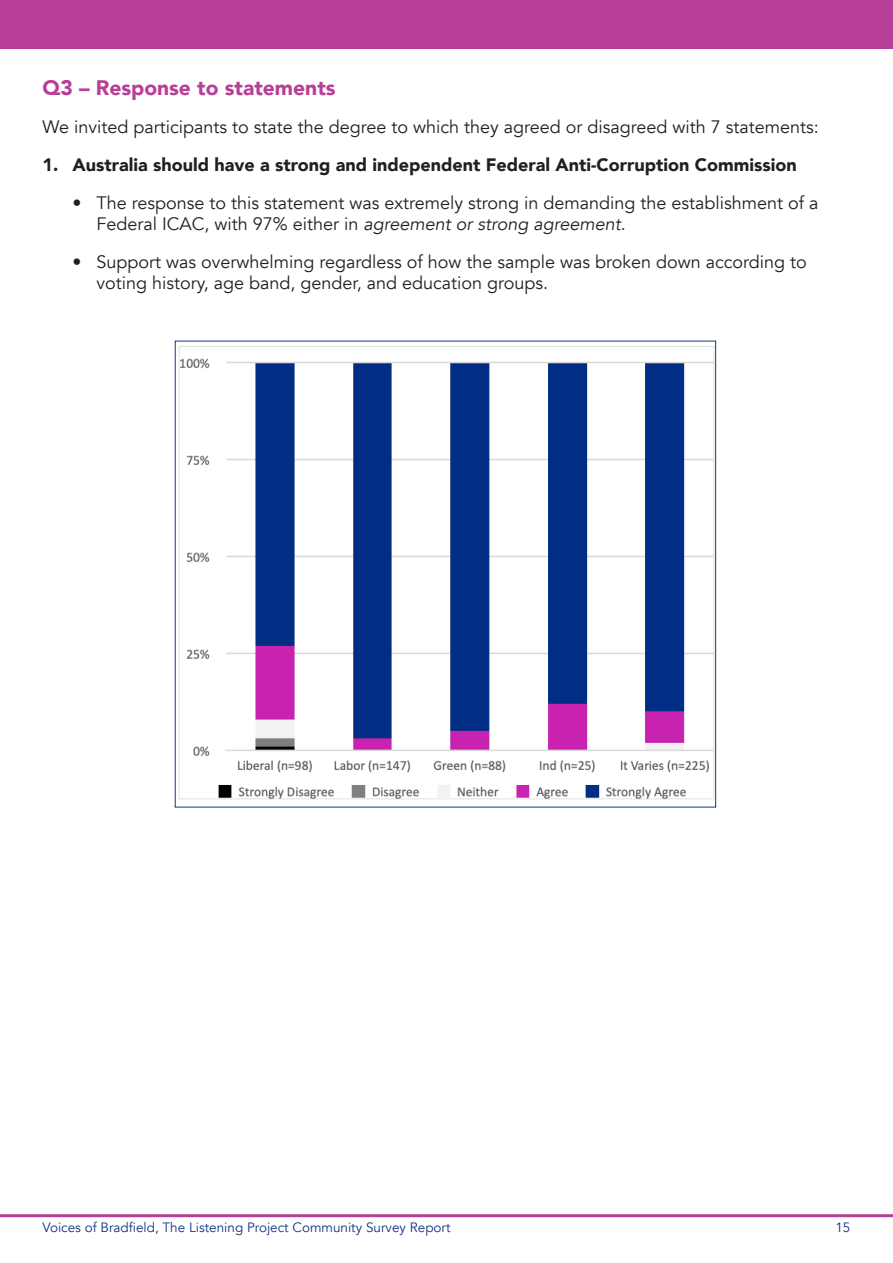
<style>
.page{position:relative;width:893px;height:1263px;background:#fff}
.page>*{position:absolute;margin:0;border:0;box-sizing:border-box;transform-origin:0 0}
.Sub_Title{font:900 21px "Avenir";color:#b83f97}
.Body_Text{font:18px/21px "Avenir";color:#231f20}
.Body_Text-2{font:900 18px "Avenir";color:#231f20}
.t1{font:13.5px "Avenir";color:#133583}
.s1{font-style:italic}
</style>
<div class="page">
<hr style="left:0;top:1214px;width:893px;height:3px;background:#b83f97">
<div style="left:0;top:0;width:893px;height:49px;background:#b83f97"></div>
<img style="left:179px;top:346px;width:535px;height:453px">
<p class="Sub_Title" style="left:43px;top:70px;width:295px">Q3 – Response to statements</p>
<p class="Body_Text" style="left:43px;top:117px;width:778px">We invited participants to state the degree to which they agreed or disagreed with 7 statements:</p>
<p class="Body_Text-2" style="left:43px;top:150px;width:756px">1. Australia should have a strong and independent Federal Anti-Corruption Commission</p>
<p class="Body_Text" style="left:97px;top:193px;width:723px;text-indent:-24px">• The response to this statement was extremely strong in demanding the establishment of a<br>Federal ICAC, with 97% either in <span class="s1">agreement or strong agreement</span>.</p>
<p class="Body_Text" style="left:97px;top:252px;width:712px;text-indent:-24px">• Support was overwhelming regardless of how the sample was broken down according to voting history, age band, gender, and education groups.</p>
<p class="t1" style="left:43px;top:1219px;width:409px">Voices of Bradfield, The Listening Project Community Survey Report</p>
<p class="t1" style="left:835px;top:1219px;width:17px">15</p>
</div>
